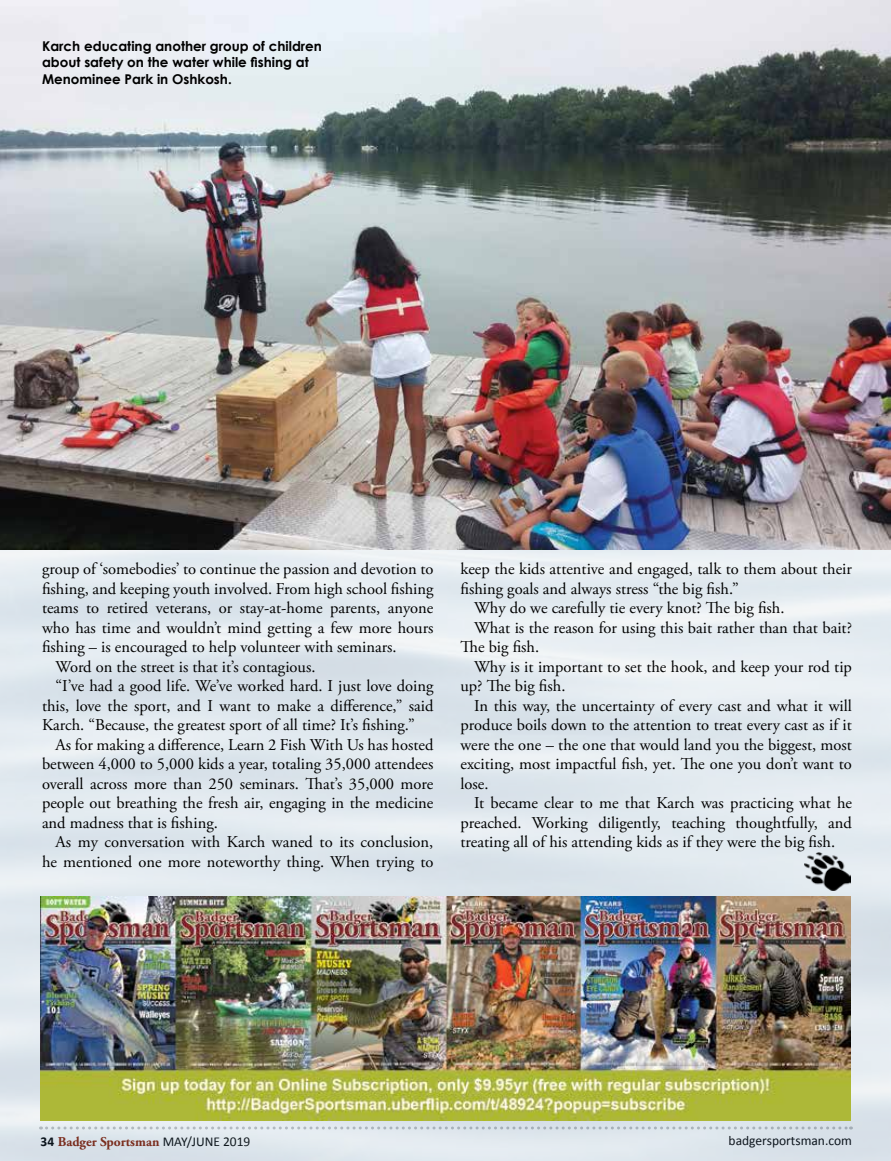
<style>
.page{position:relative;width:891px;height:1161px;background:#fff}
.page>*{position:absolute;margin:0;border:0;box-sizing:border-box;transform-origin:0 0}
.t1{font:16.5px "Adobe Garamond Pro";color:#000}
.t2{font:700 13.5px/16.5px "Century Gothic";color:#000}
.t3{font:700 13.5px "Adobe Garamond Pro";color:#8a1f03}
.t4{font:13.5px "Calibri";color:#000}
.s1{font-family:"Calibri";color:#000}
.s2{font-family:"Calibri";font-weight:400;color:#000}
</style>
<div class="page">
<img style="left:0;top:549px;width:891px;height:612px">
<img style="left:0;top:0;width:891px;height:549px">
<img style="left:40px;top:897px;width:810px;height:223px">
<img style="left:805px;top:853px;width:45px;height:37px">
<p class="t2" style="left:42px;top:37px;width:281px">Karch educating another group of children about safety on the water while fishing at<br>Menominee Park in Oshkosh.</p>
<p class="t1" style="left:42px;top:559px;width:393px">group of ‘somebodies’ to continue the passion and devotion to</p>
<p class="t1" style="left:42px;top:578px;width:393px">fishing, and keeping youth involved. From high school fishing</p>
<p class="t1" style="left:42px;top:598px;width:393px">teams to retired veterans, or stay-at-home parents, anyone</p>
<p class="t1" style="left:42px;top:617px;width:393px">who has time and wouldn’t mind getting a few more hours</p>
<p class="t1" style="left:42px;top:637px;width:356px">fishing – is encouraged to help volunteer with seminars.</p>
<p class="t1" style="left:55px;top:656px;width:262px">Word on the street is that it’s contagious.</p>
<p class="t1" style="left:55px;top:676px;width:379px">“I’ve had a good life. We’ve worked hard. I just love doing</p>
<p class="t1" style="left:42px;top:695px;width:393px">this, love the sport, and I want to make a difference,” said</p>
<p class="t1" style="left:42px;top:715px;width:374px">Karch. “Because, the greatest sport of all time? It’s fishing.”</p>
<p class="t1" style="left:55px;top:734px;width:379px">As for making a difference, Learn 2 Fish With Us has hosted</p>
<p class="t1" style="left:42px;top:754px;width:393px">between 4,000 to 5,000 kids a year, totaling 35,000 attendees</p>
<p class="t1" style="left:42px;top:774px;width:393px">overall across more than 250 seminars. That’s 35,000 more</p>
<p class="t1" style="left:42px;top:793px;width:393px">people out breathing the fresh air, engaging in the medicine</p>
<p class="t1" style="left:42px;top:813px;width:177px">and madness that is fishing.</p>
<p class="t1" style="left:55px;top:832px;width:379px">As my conversation with Karch waned to its conclusion,</p>
<p class="t1" style="left:42px;top:852px;width:393px">he mentioned one more noteworthy thing. When trying to</p>
<p class="t1" style="left:461px;top:559px;width:393px">keep the kids attentive and engaged, talk to them about their</p>
<p class="t1" style="left:461px;top:579px;width:280px">fishing goals and always stress “the big fish.”</p>
<p class="t1" style="left:474px;top:598px;width:312px">Why do we carefully tie every knot? The big fish.</p>
<p class="t1" style="left:474px;top:618px;width:379px">What is the reason for using this bait rather than that bait?</p>
<p class="t1" style="left:461px;top:637px;width:80px">The big fish.</p>
<p class="t1" style="left:474px;top:657px;width:379px">Why is it important to set the hook, and keep your rod tip</p>
<p class="t1" style="left:461px;top:676px;width:107px">up? The big fish.</p>
<p class="t1" style="left:474px;top:696px;width:380px">In this way, the uncertainty of every cast and what it will</p>
<p class="t1" style="left:461px;top:715px;width:393px">produce boils down to the attention to treat every cast as if it</p>
<p class="t1" style="left:461px;top:735px;width:393px">were the one – the one that would land you the biggest, most</p>
<p class="t1" style="left:461px;top:754px;width:393px">exciting, most impactful fish, yet. The one you don’t want to</p>
<p class="t1" style="left:461px;top:774px;width:30px">lose.</p>
<p class="t1" style="left:474px;top:793px;width:380px">It became clear to me that Karch was practicing what he</p>
<p class="t1" style="left:461px;top:813px;width:393px">preached. Working diligently, teaching thoughtfully, and</p>
<p class="t1" style="left:461px;top:832px;width:376px">treating all of his attending kids as if they were the big fish.</p>
<p class="t3" style="left:40px;top:1133px;width:211px"><span class="s1">34</span> Badger Sportsman <span class="s2">MAY/JUNE 2019</span></p>
<p class="t4" style="left:729px;top:1133px;width:125px">badgersportsman.com</p>
</div>
